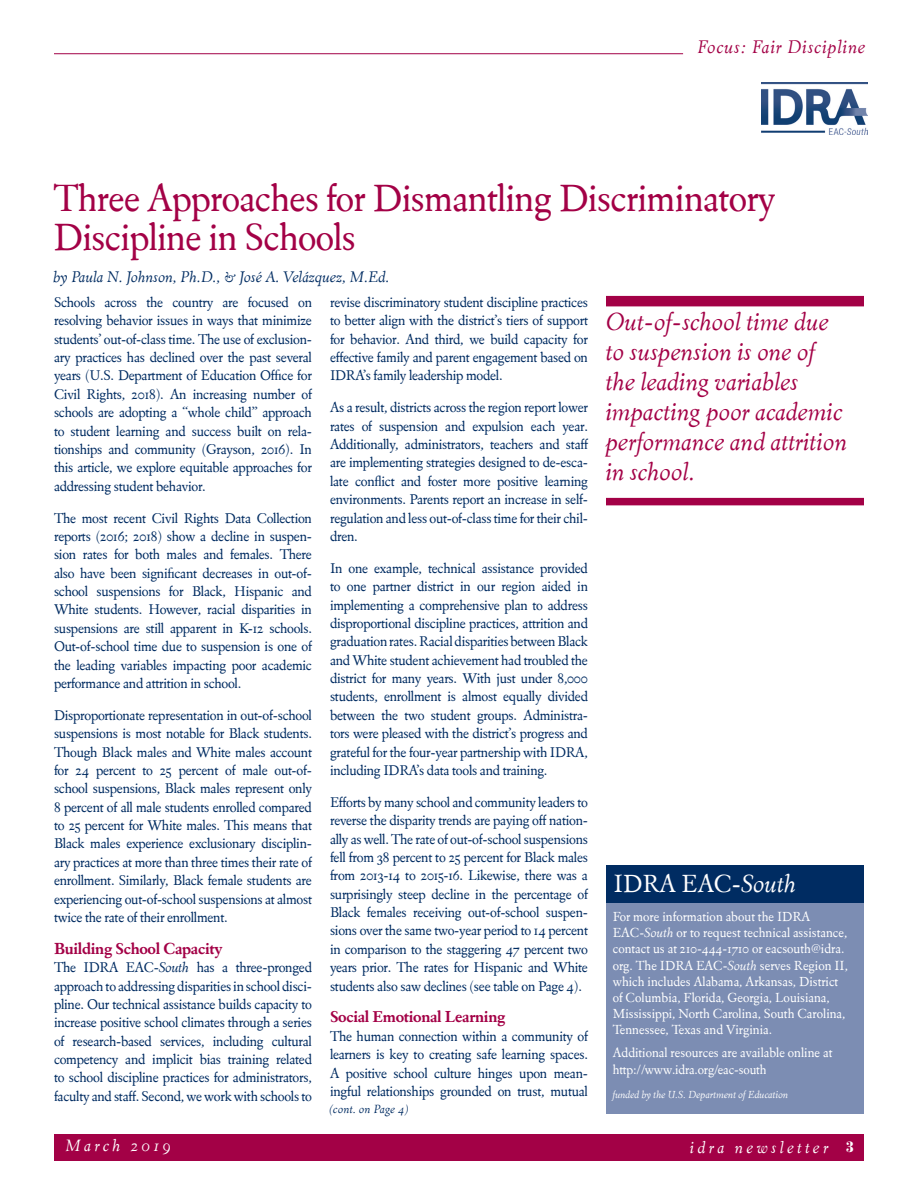
<style>
.page{position:relative;width:918px;height:1188px;background:#fff}
.page>*{position:absolute;margin:0;border:0;box-sizing:border-box;transform-origin:0 0}
.t1{font:39px "Eldorado Text";letter-spacing:-.02em;color:#a30146}
.quote{font:italic 25.5px/30px "Eldorado Text";color:#a30146}
.t2{font:25.5px "Eldorado Text";color:#fff}
.t3{font:italic 18.75px "Eldorado Text";letter-spacing:.04em;color:#a30146}
.t4{font:italic 16.8px "Eldorado Text";letter-spacing:.2em;color:#fff}
.body{font:700 16.2px "Eldorado Text";letter-spacing:-.02em;color:#a30146}
.t5{font:italic 15.75px "Eldorado Text";color:#002c62}
.body-2{font:14.4px/18.3px "Eldorado Text";letter-spacing:-.02em;color:#002c62;text-align:justify}
.bullets{font:13.5px/16.2px "Eldorado Text";color:#fff}
.body-3{font:italic 12px "Eldorado Text";letter-spacing:.01em;color:#002c62}
.bullets-2{font:italic 10.5px "Eldorado Text";color:#fff}
.s1{font-style:italic}
.s2{font-family:"Inflex MT Std";font-weight:700;font-style:normal;font-size:15px}
</style>
<div class="page">
<div style="left:54px;top:1134px;width:810px;height:27px;background:#a30146"></div>
<hr style="left:54px;top:53px;width:629px;height:1px;background:#a30146">
<div style="left:606px;top:498px;width:258px;height:7px;background:#a30146"></div>
<div style="left:606px;top:296px;width:258px;height:10px;background:#a30146"></div>
<img style="left:761px;top:82px;width:106px;height:53px">
<div style="left:606px;top:865px;width:258px;height:89px;background:#002c62"></div>
<div style="left:606px;top:903px;width:258px;height:210px;background:#7c8db3"></div>
<h3 class="t3" style="left:698px;top:36px;width:170px">Focus: Fair Discipline</h3>
<p class="t1" style="left:54px;top:176px;width:724px">Three Approaches for Dismantling Discriminatory</p>
<p class="t1" style="left:54px;top:215px;width:304px">Discipline in Schools</p>
<p class="body-2" style="left:54px;top:293px;width:260px">Schools across the country are focused on resolving behavior issues in ways that minimize students’ out-of-class time. The use of exclusion&shy;ary practices has declined over the past several years (U.S. Department of Education Office for Civil Rights, 2018). An increasing number of schools are adopting a “whole child” approach to student learning and success built on rela&shy;tionships and community (Grayson, 2016). In this article, we explore equitable approaches for addressing student behavior.</p>
<p class="body-2" style="left:54px;top:509px;width:260px">The most recent Civil Rights Data Collection reports (2016; 2018) show a decline in suspen&shy;sion rates for both males and females. There also have been significant decreases in out-of&shy;school suspensions for Black, Hispanic and White students. However, racial disparities in suspensions are still apparent in K-12 schools.<br>Out-of-school time due to suspension is one of the leading variables impacting poor academic performance and attrition in school.</p>
<p class="body-2" style="left:54px;top:706px;width:260px">Disproportionate representation in out-of-school suspensions is most notable for Black students.<br>Though Black males and White males account for 24 percent to 25 percent of male out-of&shy;school suspensions, Black males represent only 8 percent of all male students enrolled compared to 25 percent for White males. This means that Black males experience exclusionary disciplin&shy;ary practices at more than three times their rate of enrollment. Similarly, Black female students are experiencing out-of-school suspensions at almost twice the rate of their enrollment.</p>
<p class="body" style="left:54px;top:939px;width:170px">Building School Capacity</p>
<p class="body-2" style="left:54px;top:959px;width:260px">The IDRA EAC-<span class="s1">South</span> has a three-pronged approach to addressing disparities in school disci&shy;pline. Our technical assistance builds capacity to increase positive school climates through a series of research-based services, including cultural competency and implicit bias training related to school discipline practices for administrators, faculty and staff. Second, we work with schools to</p>
<p class="t5" style="left:54px;top:268px;width:338px">by Paula N. Johnson, Ph.D., &amp; José A. Velázquez, M.Ed.</p>
<p class="body-2" style="left:330px;top:293px;width:260px">revise discriminatory student discipline practices to better align with the district’s tiers of support for behavior. And third, we build capacity for effective family and parent engagement based on IDRA’s family leadership model.</p>
<p class="body-2" style="left:330px;top:399px;width:260px">As a result, districts across the region report lower rates of suspension and expulsion each year.<br>Additionally, administrators, teachers and staff are implementing strategies designed to de-esca&shy;late conflict and foster more positive learning environments. Parents report an increase in self&shy;regulation and less out-of-class time for their chil&shy;dren.</p>
<p class="body-2" style="left:330px;top:559px;width:260px">In one example, technical assistance provided to one partner district in our region aided in implementing a comprehensive plan to address disproportional discipline practices, attrition and graduation rates. Racial disparities between Black and White student achievement had troubled the district for many years. With just under 8,000 students, enrollment is almost equally divided between the two student groups. Administra&shy;tors were pleased with the district’s progress and grateful for the four-year partnership with IDRA, including IDRA’s data tools and training.</p>
<p class="body-2" style="left:330px;top:793px;width:260px">Efforts by many school and community leaders to reverse the disparity trends are paying off nation&shy;ally as well. The rate of out-of-school suspensions fell from 38 percent to 25 percent for Black males from 2013-14 to 2015-16. Likewise, there was a surprisingly steep decline in the percentage of Black females receiving out-of-school suspen&shy;sions over the same two-year period to 14 percent in comparison to the staggering 47 percent two years prior. The rates for Hispanic and White students also saw declines (see table on Page 4).</p>
<p class="body" style="left:330px;top:1007px;width:177px">Social Emotional Learning</p>
<p class="body-2" style="left:330px;top:1027px;width:260px">The human connection within a community of learners is key to creating safe learning spaces.<br>A positive school culture hinges upon mean&shy;ingful relationships grounded on trust, mutual</p>
<p class="body-3" style="left:330px;top:1103px;width:81px">(cont. on Page 4)</p>
<p class="quote" style="left:606px;top:308px;width:243px">Out-of-school time due to suspension is one of the leading variables impacting poor academic performance and attrition in school.</p>
<p class="t2" style="left:613px;top:869px;width:185px">IDRA EAC-<span class="s1">South</span></p>
<p class="bullets" style="left:613px;top:909px;width:237px">For more information about the IDRA EAC-<span class="s1">South</span> or to request technical assistance, contact us at 210-444-1710 or eacsouth@idra. org. The IDRA EAC-<span class="s1">South</span> serves Region II, which includes Alabama, Arkansas, District of Columbia, Florida, Georgia, Louisiana, Mississippi, North Carolina, South Carolina, Tennessee, Texas and Virginia.</p>
<p class="bullets" style="left:613px;top:1045px;width:221px">Additional resources are available online at http://www.idra.org/eac-south</p>
<p class="bullets-2" style="left:613px;top:1089px;width:177px">funded by the U.S. Department of Education</p>
<p class="t4" style="left:65px;top:1136px;width:107px">March 2019</p>
<p class="t4" style="left:690px;top:1138px;width:165px">idra newsletter <span class="s2">3</span></p>
</div>
